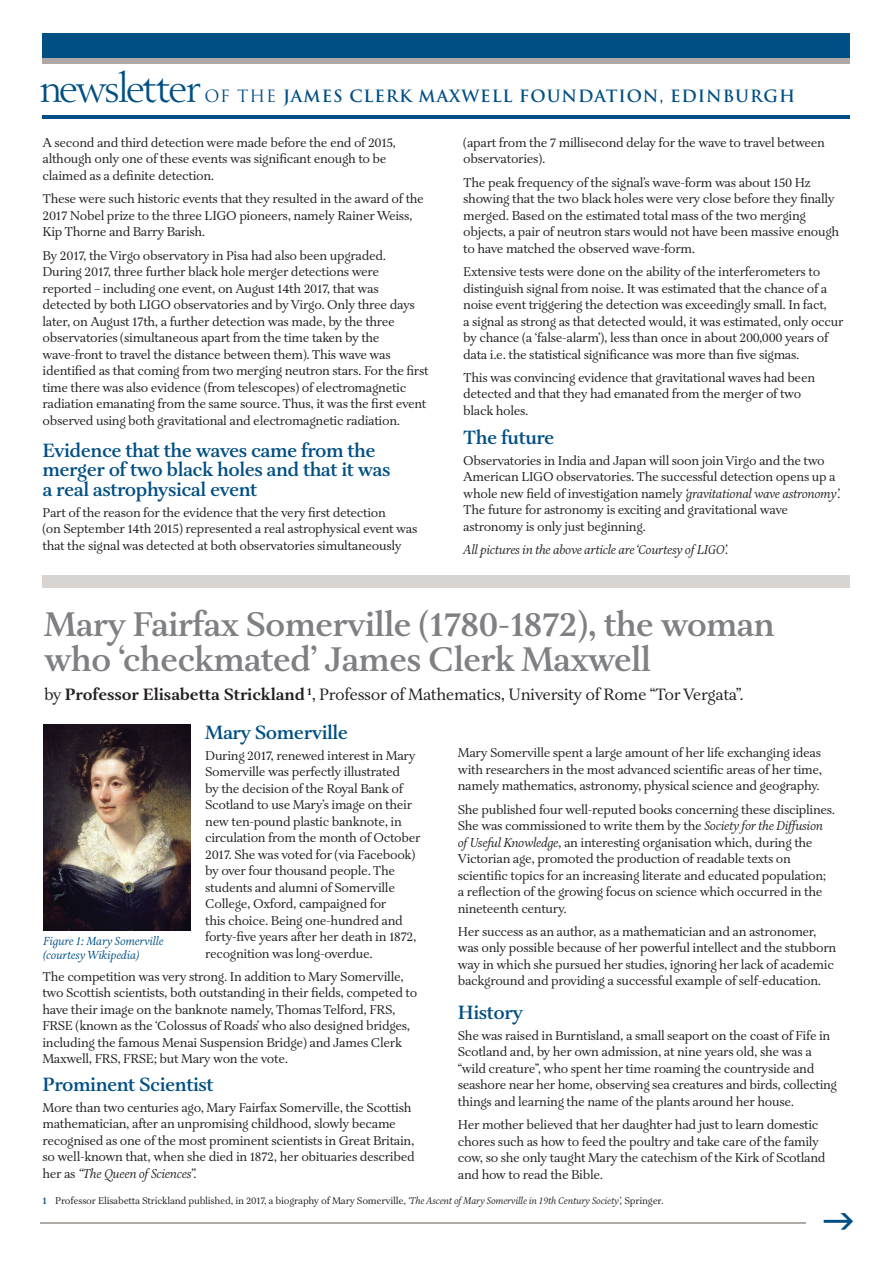
<style>
.page{position:relative;width:893px;height:1263px;background:#fff}
.page>*{position:absolute;margin:0;border:0;box-sizing:border-box;transform-origin:0 0}
.t1{font:41.7px "Berling SH";letter-spacing:-.02em;color:#004f84}
.t2{font:600 35.25px/35.2px "Aria Text G1";letter-spacing:-.025em;color:#7e8083}
.t3{font:600 19.8px/19.5px "Aria Text G1";letter-spacing:-.025em;color:#004f84}
.t4{font:16.95px "Aria Text G1";letter-spacing:-.025em;color:#231f20}
.t5{font:700 16.5px "Trajan";letter-spacing:.055em;color:#004f84}
.t6{font:13.2px/16.5px "Aria Text G1";letter-spacing:-.025em;color:#231f20}
.t7{font:italic 13.2px "Aria Text G1";letter-spacing:-.025em;color:#231f20}
.t8{font:italic 12px/13.5px "Aria Text G1";letter-spacing:-.015em;color:#004f84}
.t9{font:10.05px "Aria Text G1";letter-spacing:-.02em;color:#231f20}
.s1{font-weight:400}
.s2{font-style:italic}
.s3{font-weight:700}
.s4{font-weight:600;color:#004f84}
</style>
<div class="page">
<div style="left:43px;top:34px;width:807px;height:24px;background:#004f84"></div>
<div style="left:43px;top:575px;width:807px;height:13px;background:#d7d4d2"></div>
<div style="left:43px;top:58px;width:807px;height:5px;background:#afa9a6"></div>
<hr style="left:43px;top:116px;width:807px;height:3px;background:#004f84">
<hr style="left:40px;top:1222px;width:765px;height:1px;background:#afa9a6">
<img style="left:43px;top:724px;width:147px;height:206px">
<h1 class="t1" style="left:40px;top:63px;width:162px">newsletter</h1>
<p class="t5" style="left:205px;top:87px;width:592px"><span class="s1">OF THE</span> JAMES CLERK MAXWELL FOUNDATION, EDINBURGH</p>
<p class="t6" style="left:43px;top:136px;width:355px">A second and third detection were made before the end of 2015, although only one of these events was significant enough to be claimed as a definite detection.</p>
<p class="t6" style="left:43px;top:192px;width:383px">These were such historic events that they resulted in the award of the<br>2017 Nobel prize to the three LIGO pioneers, namely Rainer Weiss,<br>Kip Thorne and Barry Barish.</p>
<p class="t6" style="left:43px;top:249px;width:388px">By 2017, the Virgo observatory in Pisa had also been upgraded.<br>During 2017, three further black hole merger detections were reported – including one event, on August 14th 2017, that was detected by both LIGO observatories and by Virgo. Only three days later, on August 17th, a further detection was made, by the three observatories (simultaneous apart from the time taken by the wave-front to travel the distance between them). This wave was identified as that coming from two merging neutron stars. For the first time there was also evidence (from telescopes) of electromagnetic radiation emanating from the same source. Thus, it was the first event observed using both gravitational and electromagnetic radiation.</p>
<h3 class="t3" style="left:43px;top:443px;width:349px">Evidence that the waves came from the merger of two black holes and that it was a real astrophysical event</h3>
<p class="t6" style="left:43px;top:506px;width:376px">Part of the reason for the evidence that the very first detection<br>(on September 14th 2015) represented a real astrophysical event was that the signal was detected at both observatories simultaneously</p>
<p class="t6" style="left:463px;top:136px;width:363px">(apart from the 7 millisecond delay for the wave to travel between observatories).</p>
<p class="t6" style="left:463px;top:176px;width:377px">The peak frequency of the signal’s wave-form was about 150 Hz showing that the two black holes were very close before they finally merged. Based on the estimated total mass of the two merging objects, a pair of neutron stars would not have been massive enough to have matched the observed wave-form.</p>
<p class="t6" style="left:463px;top:265px;width:382px">Extensive tests were done on the ability of the interferometers to distinguish signal from noise. It was estimated that the chance of a noise event triggering the detection was exceedingly small. In fact,<br>a signal as strong as that detected would, it was estimated, only occur by chance (a ‘false-alarm’), less than once in about 200,000 years of data i.e. the statistical significance was more than five sigmas.</p>
<p class="t6" style="left:463px;top:371px;width:353px">This was convincing evidence that gravitational waves had been detected and that they had emanated from the merger of two black holes.</p>
<h3 class="t3" style="left:463px;top:430px;width:93px">The future</h3>
<p class="t6" style="left:463px;top:454px;width:379px">Observatories in India and Japan will soon join Virgo and the two American LIGO observatories. The successful detection opens up a whole new field of investigation namely <span class="s2">‘gravitational wave astronomy’.<br></span>The future for astronomy is exciting and gravitational wave astronomy is only just beginning.</p>
<p class="t7" style="left:463px;top:545px;width:267px">All pictures in the above article are‘Courtesy of LIGO’.</p>
<h2 class="t2" style="left:44px;top:611px;width:732px">Mary Fairfax Somerville (1780-1872), the woman who ‘checkmated’ James Clerk Maxwell</h2>
<p class="t4" style="left:44px;top:688px;width:701px">by <span class="s3">Professor Elisabetta Strickland</span> <sup>1</sup>, Professor of Mathematics, University of Rome “Tor Vergata”.</p>
<h3 class="t3" style="left:205px;top:725px;width:144px">Mary Somerville</h3>
<p class="t6" style="left:205px;top:749px;width:217px">During 2017, renewed interest in Mary Somerville was perfectly illustrated<br>by the decision of the Royal Bank of Scotland to use Mary’s image on their new ten-pound plastic banknote, in circulation from the month of October 2017. She was voted for (via Facebook) by over four thousand people. The students and alumni of Somerville College, Oxford, campaigned for<br>this choice. Being one-hundred and forty-five years after her death in 1872, recognition was long-overdue.</p>
<p class="t6" style="left:42px;top:970px;width:376px">The competition was very strong. In addition to Mary Somerville, two Scottish scientists, both outstanding in their fields, competed to have their image on the banknote namely, Thomas Telford, FRS, FRSE (known as the ‘Colossus of Roads’ who also designed bridges, including the famous Menai Suspension Bridge) and James Clerk Maxwell, FRS, FRSE; but Mary won the vote.</p>
<h3 class="t3" style="left:43px;top:1077px;width:173px">Prominent Scientist</h3>
<p class="t6" style="left:42px;top:1101px;width:374px">More than two centuries ago, Mary Fairfax Somerville, the Scottish mathematician, after an unpromising childhood, slowly became recognised as one of the most prominent scientists in Great Britain, so well-known that, when she died in 1872, her obituaries described her as <span class="s2">“The Queen of Sciences”.</span></p>
<p class="t6" style="left:458px;top:746px;width:366px;text-align:justify">Mary Somerville spent a large amount of her life exchanging ideas with researchers in the most advanced scientific areas of her time, namely mathematics, astronomy, physical science and geography.</p>
<p class="t6" style="left:458px;top:803px;width:379px">She published four well-reputed books concerning these disciplines.<br>She was commissioned to write them by the <span class="s2">Society for the Diffusion of Useful Knowledge</span>, an interesting organisation which, during the Victorian age, promoted the production of readable texts on scientific topics for an increasing literate and educated population; a reflection of the growing focus on science which occurred in the nineteenth century.</p>
<p class="t6" style="left:458px;top:925px;width:380px">Her success as an author, as a mathematician and an astronomer, was only possible because of her powerful intellect and the stubborn way in which she pursued her studies, ignoring her lack of academic background and providing a successful example of self-education.</p>
<h3 class="t3" style="left:458px;top:1005px;width:67px">History</h3>
<p class="t6" style="left:458px;top:1029px;width:381px">She was raised in Burntisland, a small seaport on the coast of Fife in Scotland and, by her own admission, at nine years old, she was a “wild creature”, who spent her time roaming the countryside and seashore near her home, observing sea creatures and birds, collecting things and learning the name of the plants around her house.</p>
<p class="t6" style="left:458px;top:1118px;width:369px">Her mother believed that her daughter had just to learn domestic chores such as how to feed the poultry and take care of the family cow, so she only taught Mary the catechism of the Kirk of Scotland and how to read the Bible.</p>
<p class="t8" style="left:43px;top:936px;width:122px">Figure 1: Mary Somerville (courtesyWikipedia)</p>
<p class="t9" style="left:43px;top:1197px;width:623px"><span class="s4">1</span> Professor Elisabetta Strickland published, in 2017, a biography of Mary Somerville, <span class="s2">‘The Ascent of Mary Somerville in 19th Century Society’,</span> Springer.</p>
</div>
